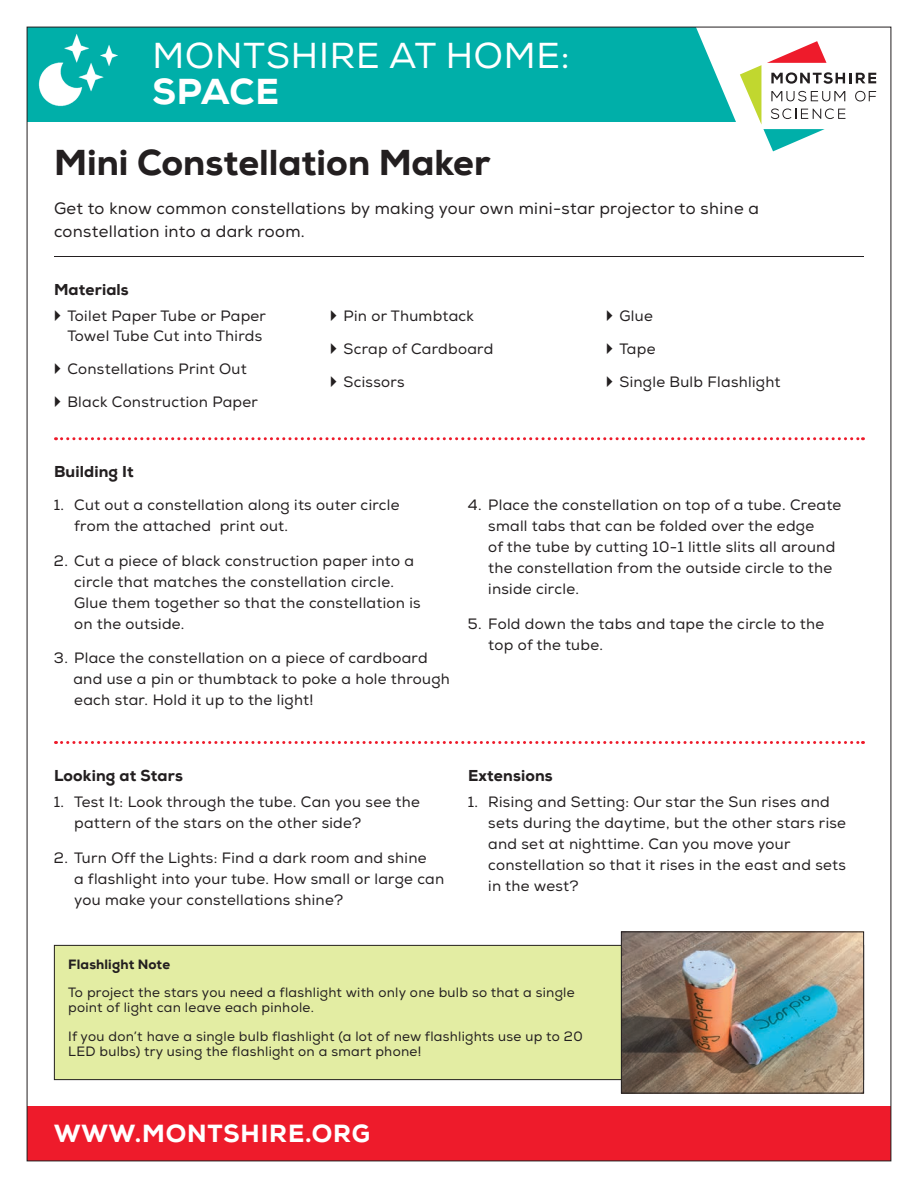
<style>
.page{position:relative;width:918px;height:1188px;background:#fff}
.page>*{position:absolute;margin:0;border:0;box-sizing:border-box;transform-origin:0 0}
.t1{font:800 36px "Nexa";color:#231f20}
.t2{font:36px "Nexa";letter-spacing:.025em;color:#fff}
.t3{font:800 36px "Nexa";letter-spacing:.01em;color:#fff}
.t4{font:800 24.75px "Nexa";letter-spacing:.035em;color:#fff}
.t5{font:16.5px/22.5px "Nexa";letter-spacing:.02em;color:#231f20}
.t6{font:800 15.75px "Nexa";letter-spacing:.01em;color:#231f20}
.t7{font:15px/21px "Nexa";letter-spacing:.02em;color:#231f20}
.t8{font:13.5px/15px "Nexa";letter-spacing:.02em;color:#231f20}
.t9{font:800 13.5px "Nexa";letter-spacing:.01em;color:#231f20}
</style>
<div class="page">
<div style="left:27px;top:1106px;width:864px;height:55px;background:#ee1b2b"></div>
<div style="left:27px;top:27px;width:864px;height:95px;background:#00afa9"></div>
<img style="left:26px;top:32px;width:92px;height:90px">
<svg style="left:696px;top:26px;width:195px;height:126px"></svg>
<div style="left:54px;top:945px;width:810px;height:135px;background:#e3eda3"></div>
<div style="left:54px;top:945px;width:810px;height:135px;border:1px solid #231f20"></div>
<svg style="left:56px;top:437px;width:807px;height:3px"></svg>
<svg style="left:56px;top:741px;width:807px;height:3px"></svg>
<hr style="left:54px;top:256px;width:810px;height:1px;background:#231f20">
<img style="left:623px;top:934px;width:239px;height:158px">
<div style="left:621px;top:932px;width:243px;height:162px;border:1px solid #231f20"></div>
<h1 class="t2" style="left:153px;top:34px;width:418px">MONTSHIRE AT HOME:</h1>
<h1 class="t3" style="left:153px;top:68px;width:128px">SPACE</h1>
<h1 class="t1" style="left:54px;top:139px;width:438px">Mini Constellation Maker</h1>
<p class="t5" style="left:54px;top:197px;width:707px">Get to know common constellations by making your own mini-star projector to shine a constellation into a dark room.</p>
<p class="t6" style="left:54px;top:279px;width:76px">Materials</p>
<p class="t7" style="left:67px;top:306px;width:200px;line-height:19.5px">Toilet Paper Tube or Paper<br>Towel Tube Cut into Thirds</p>
<p class="t7" style="left:67px;top:358px;width:181px">Constellations Print Out</p>
<p class="t7" style="left:67px;top:391px;width:192px">Black Construction Paper</p>
<p class="t6" style="left:54px;top:461px;width:81px">Building It</p>
<p class="t7" style="left:343px;top:306px;width:132px">Pin or Thumbtack</p>
<p class="t7" style="left:343px;top:339px;width:151px">Scrap of Cardboard</p>
<p class="t7" style="left:343px;top:372px;width:63px">Scissors</p>
<p class="t7" style="left:619px;top:306px;width:35px">Glue</p>
<p class="t7" style="left:619px;top:339px;width:37px">Tape</p>
<p class="t7" style="left:619px;top:372px;width:162px">Single Bulb Flashlight</p>
<p class="t7" style="left:74px;top:495px;width:327px;text-indent:-20px">1. Cut out a constellation along its outer circle from the attached print out.</p>
<p class="t7" style="left:74px;top:550px;width:348px;text-indent:-20px">2. Cut a piece of black construction paper into a circle that matches the constellation circle.<br>Glue them together so that the constellation is on the outside.</p>
<p class="t7" style="left:73px;top:648px;width:378px;text-indent:-19px">3. Place the constellation on a piece of cardboard and use a pin or thumbtack to poke a hole through each star. Hold it up to the light!</p>
<p class="t7" style="left:488px;top:495px;width:355px;text-indent:-20px">4. Place the constellation on top of a tube. Create small tabs that can be folded over the edge<br>of the tube by cutting 10-1 little slits all around the constellation from the outside circle to the inside circle.</p>
<p class="t7" style="left:488px;top:613px;width:338px;text-indent:-20px">5. Fold down the tabs and tape the circle to the top of the tube.</p>
<p class="t6" style="left:54px;top:765px;width:130px">Looking at Stars</p>
<p class="t6" style="left:468px;top:765px;width:86px">Extensions</p>
<p class="t7" style="left:74px;top:792px;width:347px;text-indent:-20px">1. Test It: Look through the tube. Can you see the pattern of the stars on the other side?</p>
<p class="t7" style="left:74px;top:847px;width:372px;text-indent:-20px">2. Turn Off the Lights: Find a dark room and shine<br>a flashlight into your tube. How small or large can you make your constellations shine?</p>
<p class="t7" style="left:488px;top:792px;width:359px;text-indent:-20px">1. Rising and Setting: Our star the Sun rises and sets during the daytime, but the other stars rise and set at nighttime. Can you move your constellation so that it rises in the east and sets in the west?</p>
<p class="t9" style="left:68px;top:955px;width:103px">Flashlight Note</p>
<p class="t8" style="left:68px;top:985px;width:508px">To project the stars you need a flashlight with only one bulb so that a single point of light can leave each pinhole.</p>
<p class="t8" style="left:68px;top:1029px;width:516px">If you don’t have a single bulb flashlight (a lot of new flashlights use up to 20<br>LED bulbs) try using the flashlight on a smart phone!</p>
<h2 class="t4" style="left:54px;top:1118px;width:318px">WWW.MONTSHIRE.ORG</h2>
</div>
